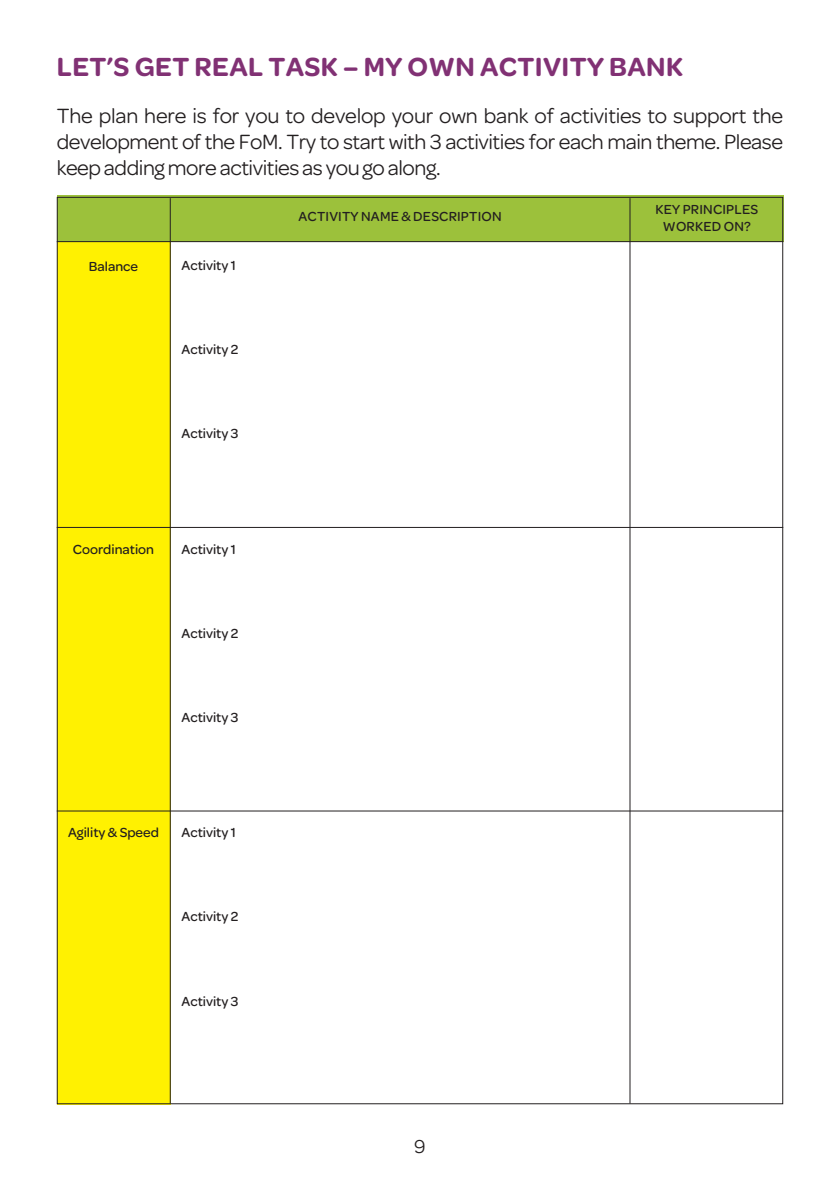
<style>
.page{position:relative;width:840px;height:1191px;background:#fff}
.page>*{position:absolute;margin:0;border:0;box-sizing:border-box;transform-origin:0 0}
.t1{font:600 28px "Omnes";letter-spacing:.015em;color:#813174}
.t2{font:22px/26.4px "Omnes";letter-spacing:-.02em;color:#231f20;text-align:justify}
.t3{font:20px "Omnes";color:#231f20}
.t4{font:500 14px/16.8px "Omnes";color:#231f20;text-align:center}
</style>
<div class="page">
<div style="left:57px;top:241px;width:113px;height:863px;background:#fff101"></div>
<div style="left:57px;top:195px;width:725px;height:46px;background:#9cc13b"></div>
<hr style="left:57px;top:241px;width:725px;height:1px;background:#231f20">
<hr style="left:57px;top:527px;width:725px;height:1px;background:#231f20">
<hr style="left:57px;top:810px;width:725px;height:1px;background:#231f20">
<hr style="left:170px;top:198px;width:1px;height:905px;background:#231f20">
<hr style="left:629px;top:198px;width:1px;height:905px;background:#231f20">
<p class="t1" style="left:57px;top:50px;width:627px">LET’S GET REAL TASK – MY OWN ACTIVITY BANK</p>
<p class="t2" style="left:57px;top:102px;width:727px">The plan here is for you to develop your own bank of activities to support the development of the FoM. Try to start with 3 activities for each main theme. Please keepaddingmoreactivities as yougoalong.</p>
<p class="t4" style="left:89px;top:258px;width:51px">Balance</p>
<p class="t4" style="left:181px;top:257px;width:56px">Activity 1</p>
<p class="t4" style="left:181px;top:341px;width:58px">Activity 2</p>
<p class="t4" style="left:181px;top:425px;width:58px">Activity 3</p>
<p class="t4" style="left:73px;top:541px;width:83px">Coordination</p>
<p class="t4" style="left:181px;top:540px;width:56px">Activity 1</p>
<p class="t4" style="left:181px;top:624px;width:58px">Activity 2</p>
<p class="t4" style="left:181px;top:708px;width:58px">Activity 3</p>
<p class="t4" style="left:68px;top:823px;width:92px">Agility &amp; Speed</p>
<p class="t4" style="left:181px;top:824px;width:56px">Activity 1</p>
<p class="t4" style="left:181px;top:908px;width:58px">Activity 2</p>
<p class="t4" style="left:181px;top:992px;width:58px">Activity 3</p>
<p class="t4" style="left:298px;top:207px;width:204px">ACTIVITY NAME &amp; DESCRIPTION</p>
<p class="t3" style="left:414px;top:1134px;width:13px">9</p>
<p class="t4" style="left:655px;top:201px;width:104px">KEY PRINCIPLES<br>WORKED ON?</p>
</div>
